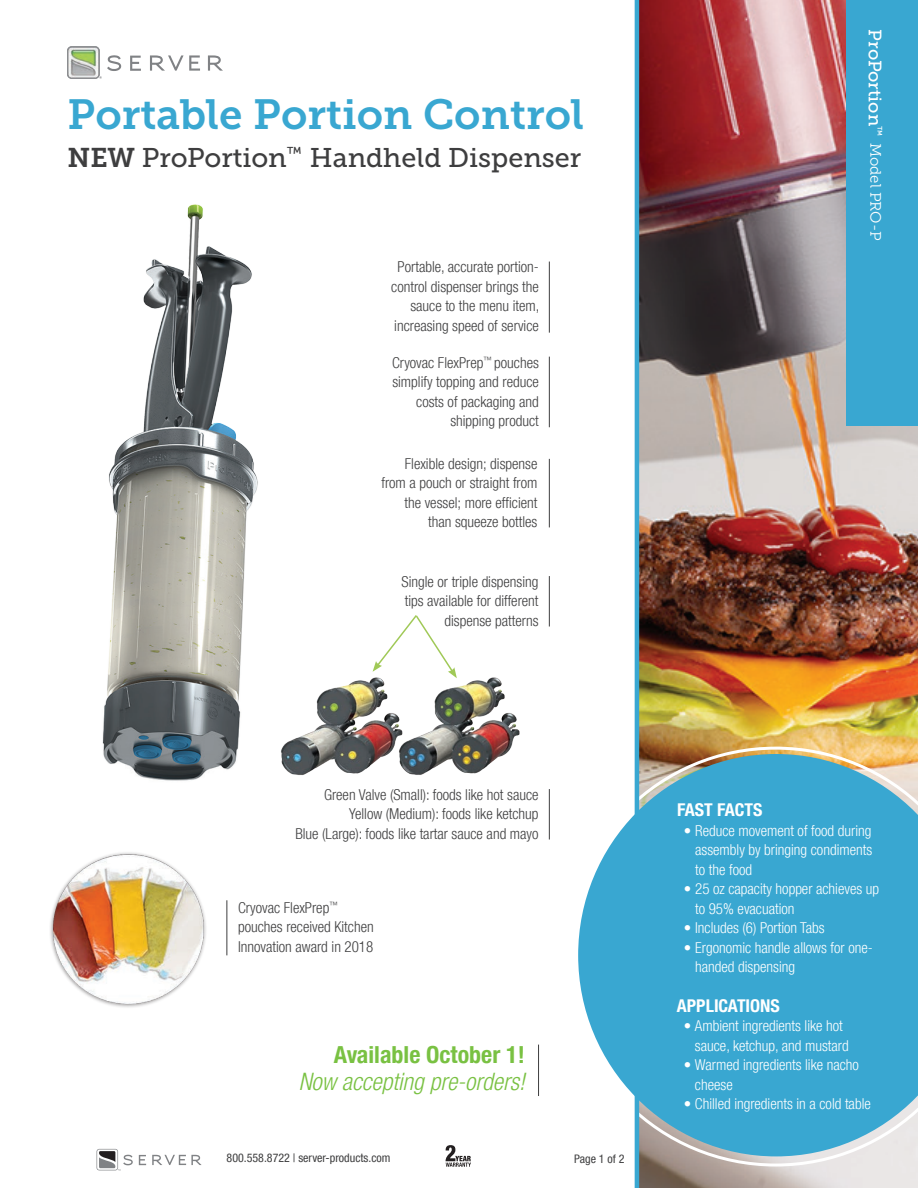
<style>
.page{position:relative;width:918px;height:1188px;background:#fff}
.page>*{position:absolute;margin:0;border:0;box-sizing:border-box;transform-origin:0 0}
.t1{font:42px "Museo Slab 700";color:#39a7d1}
.t2{font:27px "Museo Slab 500";color:#3e3e3f}
.t3{font:italic 300 condensed 24px "Helvetica Neue LT Std";color:#79c142}
.t4{font:700 condensed 24px "Helvetica Neue LT Std";color:#79c142}
.t5{font:18px "Museo Slab 500";letter-spacing:-.005em;color:#fff}
.t6{font:700 condensed 18px "Helvetica Neue LT Std";color:#fff}
.t7{font:300 condensed 15px/19.5px "Helvetica Neue LT Std";color:#3e3e3f;text-align:right}
.t8{font:300 condensed 15px/19.5px "Helvetica Neue LT Std";color:#fff}
.t9{font:condensed 12px "Helvetica Neue LT Std";color:#3e3e3f}
.s1{font-family:"Museo Slab 700"}
.s2{font-family:"Museo Slab 300";font-size:15px}
</style>
<div class="page">
<img style="left:639px;top:0;width:279px;height:1188px">
<hr style="left:549px;top:576px;width:1px;height:51px;background:#3e3e3f">
<hr style="left:226px;top:900px;width:1px;height:55px;background:#3e3e3f">
<hr style="left:549px;top:459px;width:1px;height:68px;background:#3e3e3f">
<svg style="left:634px;top:747px;width:284px;height:420px;background:#d2bda4"></svg>
<svg style="left:578px;top:754px;width:340px;height:402px;background:#56b0d2"></svg>
<hr style="left:635px;top:0;width:4px;height:1188px;background:#39a7d1">
<svg style="left:139px;top:1155px;width:7px;height:10px"></svg>
<svg style="left:152px;top:1155px;width:50px;height:10px"></svg>
<svg style="left:97px;top:1149px;width:36px;height:21px"></svg>
<hr style="left:549px;top:262px;width:1px;height:71px;background:#3e3e3f">
<div style="left:847px;top:0;width:71px;height:426px;background:#39a7d1"></div>
<svg style="left:446px;top:1145px;width:25px;height:22px"></svg>
<img style="left:67px;top:46px;width:33px;height:33px">
<svg style="left:130px;top:56px;width:11px;height:15px"></svg>
<svg style="left:150px;top:55px;width:50px;height:16px"></svg>
<svg style="left:208px;top:55px;width:15px;height:16px"></svg>
<div style="left:68px;top:47px;width:31px;height:31px;border:1px solid #8b8d90;border-radius:4px"></div>
<div style="left:67px;top:47px;width:32px;height:31px;border:1px solid #8b8d90;border-radius:4px"></div>
<svg style="left:99px;top:55px;width:22px;height:24px"></svg>
<hr style="left:549px;top:357px;width:1px;height:70px;background:#3e3e3f">
<img style="left:50px;top:852px;width:156px;height:156px">
<img style="left:405px;top:677px;width:115px;height:98px">
<img style="left:293px;top:678px;width:112px;height:97px">
<svg style="left:373px;top:615px;width:84px;height:63px"></svg>
<img style="left:102px;top:204px;width:191px;height:577px">
<hr style="left:549px;top:789px;width:1px;height:51px;background:#3e3e3f">
<hr style="left:538px;top:1045px;width:1px;height:51px;background:#3e3e3f">
<h1 class="t1" style="left:68px;top:91px;width:518px">Portable Portion Control</h1>
<h2 class="t2" style="left:68px;top:143px;width:515px"><span class="s1">NEW</span> ProPortion<sup>™</sup> Handheld Dispenser</h2>
<p class="t7" style="left:391px;top:257px;width:150px">Portable, accurate portion&shy;control dispenser brings the sauce to the menu item, increasing speed of service</p>
<p class="t7" style="left:392px;top:353px;width:148px">Cryovac FlexPrep<sup>™</sup> pouches simplify topping and reduce costs of packaging and shipping product</p>
<p class="t7" style="left:381px;top:453px;width:158px">Flexible design; dispense from a pouch or straight from the vessel; more efficient than squeeze bottles</p>
<p class="t7" style="left:402px;top:572px;width:139px">Single or triple dispensing tips available for different dispense patterns</p>
<p class="t5" style="left:885px;top:29px;width:213px;rotate:90deg">ProPortion<sup>™</sup> <span class="s2">Model PRO-P</span></p>
<p class="t7" style="left:295px;top:785px;width:245px">Green Valve (Small): foods like hot sauce<br>Yellow (Medium): foods like ketchup<br>Blue (Large): foods like tartar sauce and mayo</p>
<p class="t7" style="left:238px;top:897px;width:137px;text-align:left">Cryovac FlexPrep<sup>™ </sup>pouches received Kitchen<br>Innovation award in 2018</p>
<h3 class="t4" style="left:334px;top:1040px;width:192px">Available October 1!</h3>
<h3 class="t3" style="left:299px;top:1068px;width:228px">Now accepting pre-orders!</h3>
<p class="t9" style="left:227px;top:1151px;width:165px">800.558.8722 | server-products.com</p>
<p class="t9" style="left:574px;top:1152px;width:52px">Page 1 of 2</p>
<p class="t6" style="left:677px;top:799px;width:87px">FAST FACTS</p>
<p class="t8" style="left:695px;top:820px;width:179px;text-align:justify;text-indent:-11px">• Reduce movement of food during assembly by bringing condiments to the food</p>
<p class="t8" style="left:695px;top:879px;width:185px;text-indent:-11px">• 25 oz capacity hopper achieves up to 95% evacuation</p>
<p class="t8" style="left:684px;top:918px;width:142px">• Includes (6) Portion Tabs</p>
<p class="t8" style="left:695px;top:937px;width:179px;text-indent:-11px">• Ergonomic handle allows for one&shy;handed dispensing</p>
<p class="t6" style="left:677px;top:995px;width:104px">APPLICATIONS</p>
<p class="t8" style="left:695px;top:1016px;width:155px;text-indent:-11px">• Ambient ingredients like hot sauce, ketchup, and mustard</p>
<p class="t8" style="left:695px;top:1055px;width:166px;text-indent:-11px">• Warmed ingredients like nacho cheese</p>
<p class="t8" style="left:684px;top:1094px;width:189px">• Chilled ingredients in a cold table</p>
</div>
